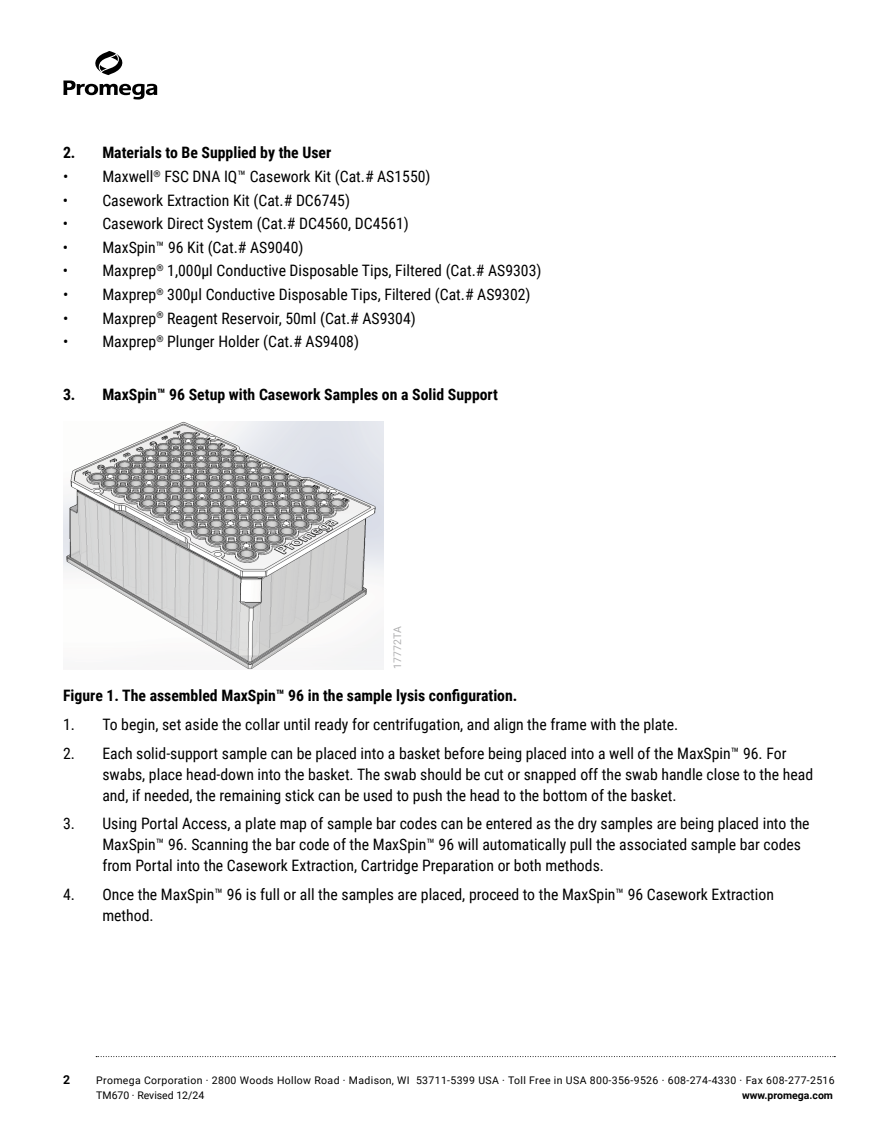
<style>
.page{position:relative;width:882px;height:1134px;background:#fff}
.page>*{position:absolute;margin:0;border:0;box-sizing:border-box;transform-origin:0 0}
.t1{font:15.75px/21px "Roboto Condensed";color:#000}
.t2{font:700 15.75px "Roboto Condensed";color:#000}
.t3{font:700 12.25px "Roboto";color:#000}
.t4{font:10.5px/14.9px "Roboto";letter-spacing:.035em;color:#000}
.t5{font:700 10.5px "Roboto";color:#000}
.t6{font:10.5px "Roboto";letter-spacing:.01em;color:#b0b0b1}
</style>
<div class="page">
<svg style="left:96px;top:1056px;width:739px;height:1px"></svg>
<svg style="left:95px;top:51px;width:28px;height:24px"></svg>
<svg style="left:63px;top:81px;width:94px;height:19px"></svg>
<img style="left:63px;top:421px;width:320px;height:248px">
<p class="t2" style="left:63px;top:142px;width:270px">2. Materials to Be Supplied by the User</p>
<p class="t1" style="left:63px;top:165px;width:369px">• Maxwell<sup>®</sup> FSC DNA IQ™ Casework Kit (Cat.# AS1550)</p>
<p class="t1" style="left:63px;top:189px;width:289px">• Casework Extraction Kit (Cat.# DC6745)</p>
<p class="t1" style="left:63px;top:212px;width:347px">• Casework Direct System (Cat.# DC4560, DC4561)</p>
<p class="t1" style="left:63px;top:236px;width:242px">• MaxSpin™ 96 Kit (Cat.# AS9040)</p>
<p class="t1" style="left:63px;top:260px;width:480px">• Maxprep<sup>®</sup> 1,000µl Conductive Disposable Tips, Filtered (Cat.# AS9303)</p>
<p class="t1" style="left:63px;top:283px;width:469px">• Maxprep<sup>®</sup> 300µl Conductive Disposable Tips, Filtered (Cat.# AS9302)</p>
<p class="t1" style="left:63px;top:307px;width:354px">• Maxprep<sup>®</sup> Reagent Reservoir, 50ml (Cat.# AS9304)</p>
<p class="t1" style="left:63px;top:331px;width:298px">• Maxprep<sup>®</sup> Plunger Holder (Cat.# AS9408)</p>
<p class="t2" style="left:63px;top:383px;width:437px">3. MaxSpin™ 96 Setup with Casework Samples on a Solid Support</p>
<p class="t6" style="left:391px;top:669px;width:44px;rotate:-90deg">17772TA</p>
<p class="t2" style="left:63px;top:684px;width:456px">Figure 1. The assembled MaxSpin™ 96 in the sample lysis configuration.</p>
<p class="t1" style="left:63px;top:713px;width:617px">1. To begin, set aside the collar until ready for centrifugation, and align the frame with the plate.</p>
<p class="t1" style="left:102px;top:742px;width:712px;text-indent:-39px">2. Each solid-support sample can be placed into a basket before being placed into a well of the MaxSpin™ 96. For swabs, place head-down into the basket. The swab should be cut or snapped off the swab handle close to the head and, if needed, the remaining stick can be used to push the head to the bottom of the basket.</p>
<p class="t1" style="left:102px;top:813px;width:709px;text-indent:-39px">3. Using Portal Access, a plate map of sample bar codes can be entered as the dry samples are being placed into the<br>MaxSpin™ 96. Scanning the bar code of the MaxSpin™ 96 will automatically pull the associated sample bar codes from Portal into the Casework Extraction, Cartridge Preparation or both methods.</p>
<p class="t1" style="left:102px;top:884px;width:673px;text-indent:-39px">4. Once the MaxSpin™ 96 is full or all the samples are placed, proceed to the MaxSpin™ 96 Casework Extraction method.</p>
<p class="t3" style="left:63px;top:1071px;width:9px">2</p>
<p class="t4" style="left:96px;top:1072px;width:740px">Promega Corporation · 2800 Woods Hollow Road · Madison, WI 53711-5399 USA · Toll Free in USA 800-356-9526 · 608-274-4330 · Fax 608-277-2516<br>TM670 · Revised 12/24</p>
<p class="t5" style="left:742px;top:1088px;width:93px">www.promega.com</p>
</div>
